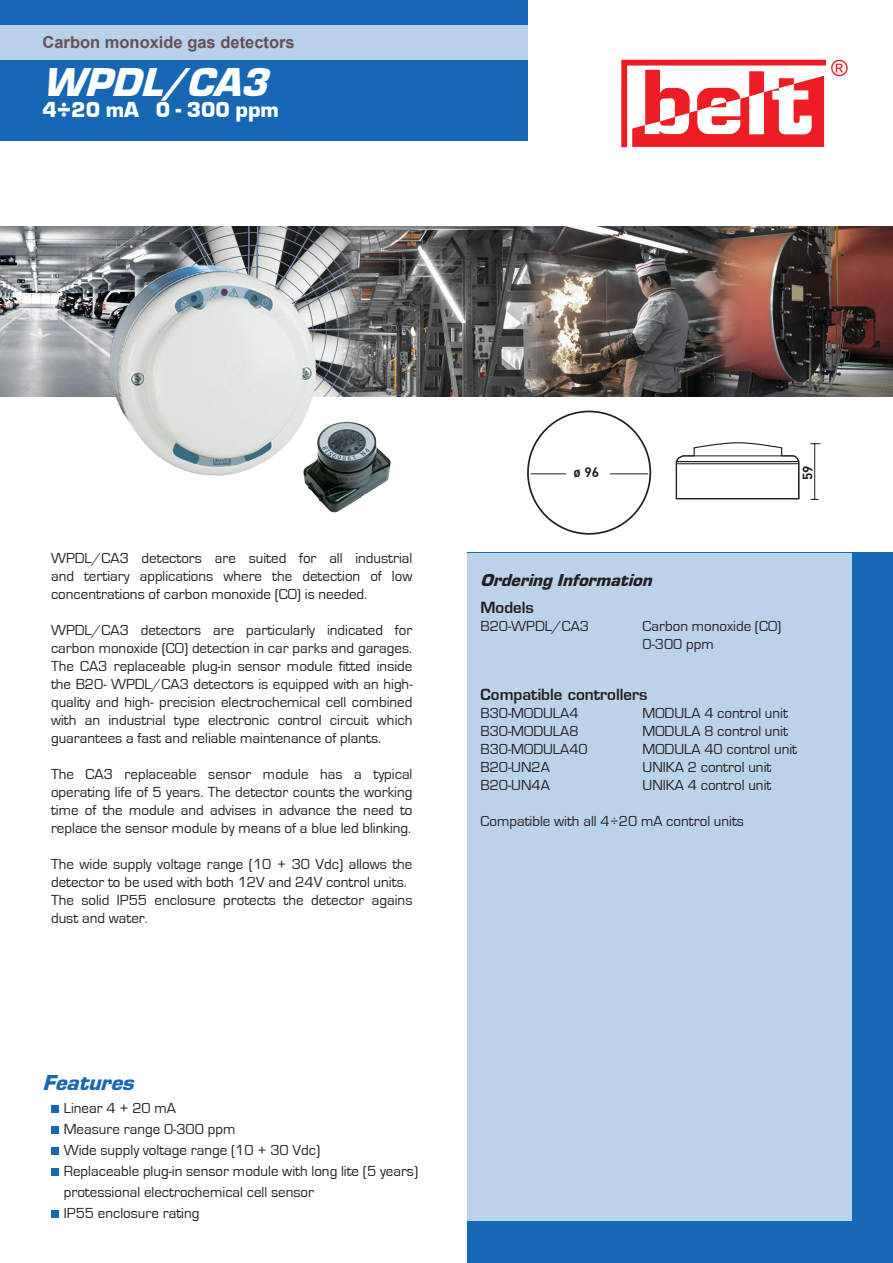
<style>
.page{position:relative;width:893px;height:1263px;background:#fff}
.page>*{position:absolute;margin:0;border:0;box-sizing:border-box;transform-origin:0 0}
.t1{font:italic 900 42px "Eurostile";color:#fff}
.t2{font:22.5px "Eurostile T Blac";color:#fff}
.t3{font:italic 900 22.5px "Eurostile";color:#1768b4}
.t4{font:italic 900 18px "Eurostile";color:#231f20}
.t5{font:700 16.5px "Arial";color:#665256}
.t6{font:15px/18px "Eurostile";color:#231f20}
.t7{font:600 15px "Eurostile";color:#231f20}
.t8{font:700 13.5px "DIN";color:#231f20}
</style>
<div class="page">
<img style="left:0;top:227px;width:893px;height:169px">
<div style="left:467px;top:553px;width:426px;height:710px;background:#1768b4"></div>
<div style="left:0;top:0;width:527px;height:140px;background:#1768b4"></div>
<div style="left:0;top:26px;width:528px;height:34px;background:#b8d1e8"></div>
<div style="left:467px;top:553px;width:385px;height:667px;background:#bbd3e9"></div>
<img style="left:621px;top:59px;width:220px;height:89px">
<svg style="left:621px;top:60px;width:227px;height:87px"></svg>
<div style="left:51px;top:1105px;width:8px;height:8px;background:#1768b4"></div>
<div style="left:51px;top:1126px;width:8px;height:8px;background:#1768b4"></div>
<div style="left:51px;top:1147px;width:8px;height:8px;background:#1768b4"></div>
<div style="left:51px;top:1168px;width:8px;height:8px;background:#1768b4"></div>
<div style="left:51px;top:1210px;width:8px;height:8px;background:#1768b4"></div>
<img style="left:99px;top:247px;width:226px;height:229px">
<img style="left:294px;top:416px;width:97px;height:97px">
<svg style="left:675px;top:442px;width:125px;height:58px"></svg>
<hr style="left:814px;top:444px;width:1px;height:55px;background:#231f20">
<div style="left:527px;top:411px;width:124px;height:124px;border:2px solid #231f20;border-radius:50%"></div>
<hr style="left:530px;top:473px;width:118px;height:1px;background:#231f20">
<div style="left:566px;top:463px;width:43px;height:19px;background:#fff"></div>
<p class="t5" style="left:43px;top:31px;width:254px">Carbon monoxide gas detectors</p>
<p class="t1" style="left:43px;top:59px;width:226px">WPDL/CA3</p>
<p class="t2" style="left:43px;top:97px;width:238px">4÷20 mA 0 - 300 ppm</p>
<p class="t6" style="left:51px;top:549px;width:363px;text-align:justify">WPDL/CA3 detectors are suited for all industrial and tertiary applications where the detection of low concentrations of carbon monoxide (CO) is needed.</p>
<p class="t6" style="left:51px;top:621px;width:363px">WPDL/CA3 detectors are particularly indicated for carbon monoxide (CO) detection in car parks and garages.</p>
<p class="t6" style="left:51px;top:657px;width:363px;text-align:justify">The CA3 replaceable plug-in sensor module fitted inside the B20- WPDL/CA3 detectors is equipped with an high&shy;quality and high- precision electrochemical cell combined with an industrial type electronic control circuit which guarantees a fast and reliable maintenance of plants.</p>
<p class="t6" style="left:51px;top:765px;width:363px;text-align:justify">The CA3 replaceable sensor module has a typical operating life of 5 years. The detector counts the working time of the module and advises in advance the need to replace the sensor module by means of a blue led blinking.</p>
<p class="t6" style="left:51px;top:855px;width:363px">The wide supply voltage range (10 + 30 Vdc) allows the detector to be used with both 12V and 24V control units.</p>
<p class="t6" style="left:51px;top:891px;width:363px">The solid IP55 enclosure protects the detector agains dust and water.</p>
<p class="t3" style="left:43px;top:1070px;width:92px">Features</p>
<p class="t6" style="left:64px;top:1099px;width:114px">Linear 4 + 20 mA</p>
<p class="t6" style="left:64px;top:1120px;width:173px">Measure range 0-300 ppm</p>
<p class="t6" style="left:64px;top:1141px;width:258px">Wide supply voltage range (10 + 30 Vdc)</p>
<p class="t6" style="left:64px;top:1161px;width:356px;line-height:21px">Replaceable plug-in sensor module with long lite (5 years) protessional electrochemical cell sensor</p>
<p class="t6" style="left:64px;top:1204px;width:137px">IP55 enclosure rating</p>
<p class="t8" style="left:574px;top:463px;width:27px">ø 96</p>
<p class="t8" style="left:799px;top:480px;width:16px;rotate:-90deg">59</p>
<p class="t4" style="left:480px;top:570px;width:173px">Ordering Information</p>
<p class="t7" style="left:480px;top:598px;width:55px">Models</p>
<p class="t6" style="left:480px;top:618px;width:110px">B20-WPDL/CA3</p>
<p class="t6" style="left:642px;top:618px;width:140px">Carbon monoxide (CO)</p>
<p class="t6" style="left:642px;top:636px;width:73px">0-300 ppm</p>
<p class="t7" style="left:480px;top:685px;width:169px">Compatible controllers</p>
<p class="t6" style="left:480px;top:704px;width:100px">B30-MODULA4</p>
<p class="t6" style="left:642px;top:704px;width:147px">MODULA 4 control unit</p>
<p class="t6" style="left:480px;top:722px;width:100px">B30-MODULA8</p>
<p class="t6" style="left:642px;top:722px;width:147px">MODULA 8 control unit</p>
<p class="t6" style="left:480px;top:740px;width:109px">B30-MODULA40</p>
<p class="t6" style="left:642px;top:740px;width:156px">MODULA 40 control unit</p>
<p class="t6" style="left:480px;top:758px;width:71px">B20-UN2A</p>
<p class="t6" style="left:642px;top:758px;width:130px">UNIKA 2 control unit</p>
<p class="t6" style="left:480px;top:776px;width:71px">B20-UN4A</p>
<p class="t6" style="left:642px;top:776px;width:130px">UNIKA 4 control unit</p>
<p class="t6" style="left:480px;top:812px;width:265px">Compatible with all 4÷20 mA control units</p>
</div>
